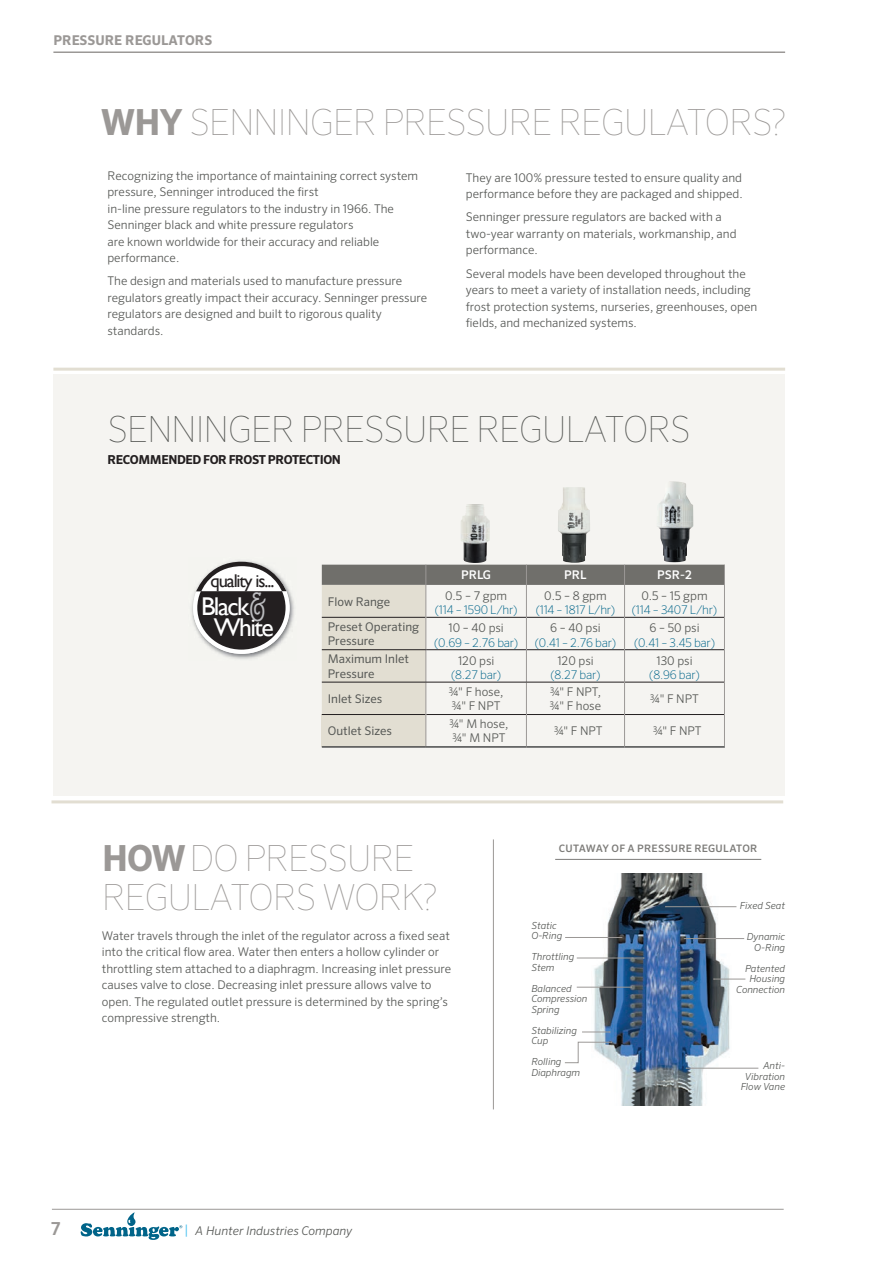
<style>
.page{position:relative;width:894px;height:1263px;background:#fff}
.page>*{position:absolute;margin:0;border:0;box-sizing:border-box;transform-origin:0 0}
.t1{font:100 36px/39px "Sero Pro";letter-spacing:-.02em;color:#9b9896}
.t2{font:100 36px "Sero Pro";letter-spacing:-.02em;color:#565855}
.t3{font:25.65px/21.5px "Gill Sans";letter-spacing:-.06em;color:#fff;text-align:center}
.t4{font:18.45px "Gill Sans";letter-spacing:-.06em;color:#231f20}
.t5{font:500 18px "Sero Pro";color:#9b9896}
.t6{font:700 13.5px "Sero Pro";color:#9b9896}
.t7{font:700 12.3px "Sero Pro";letter-spacing:-.03em;color:#231f20}
.t8{font:300 12px/16.5px "Sero Pro";color:#565855}
.t9{font:200 12px "Sero Pro";letter-spacing:-.02em;color:#006489}
.t10{font:12px/14.4px "Sero Pro";color:#565855}
.t11{font:italic 300 12px "Sero Pro";color:#565855}
.t12{font:500 12px "Sero Pro";color:#fff}
.t13{font:500 10.35px "Sero Pro";letter-spacing:.02em;color:#7d7c79}
.t14{font:italic 300 9.75px/10.5px "Sero Pro";color:#565855}
.s1{font-weight:700}
.s2{font-family:"Eccentric Std";font-size:39.9px;color:#bcbdc0}
.s3{font-style:normal;font-size:13.5px;color:#48c1ef}
</style>
<div class="page">
<svg style="left:81px;top:1212px;width:101px;height:28px"></svg>
<hr style="left:52px;top:1209px;width:731px;height:1px;background:#9b9896">
<hr style="left:53px;top:51px;width:731px;height:2px;background:#9b9896">
<div style="left:53px;top:375px;width:731px;height:421px;background:#f5f4f1"></div>
<img style="left:591px;top:874px;width:140px;height:231px">
<hr style="left:555px;top:859px;width:205px;height:1px;background:#7d7c79">
<hr style="left:565px;top:937px;width:56px;height:1px;background:#9b9896">
<hr style="left:576px;top:958px;width:67px;height:1px;background:#9b9896">
<hr style="left:576px;top:987px;width:55px;height:1px;background:#9b9896">
<svg style="left:582px;top:1031px;width:28px;height:2px"></svg>
<svg style="left:564px;top:1042px;width:47px;height:21px"></svg>
<hr style="left:686px;top:1068px;width:72px;height:1px;background:#9b9896">
<hr style="left:713px;top:979px;width:32px;height:1px;background:#9b9896">
<hr style="left:684px;top:938px;width:59px;height:1px;background:#9b9896">
<hr style="left:665px;top:906px;width:71px;height:1px;background:#9b9896">
<img style="left:191px;top:560px;width:103px;height:99px">
<div style="left:193px;top:562px;width:96px;height:92px;background:#fff;border-radius:50%"></div>
<svg style="left:196px;top:561px;width:90px;height:89px"></svg>
<div style="left:321px;top:714px;width:104px;height:33px;background:#e2ded2"></div>
<hr style="left:321px;top:714px;width:104px;height:1px;background:#231f20">
<hr style="left:426px;top:714px;width:99px;height:1px;background:#231f20">
<hr style="left:526px;top:714px;width:97px;height:1px;background:#231f20">
<hr style="left:624px;top:714px;width:99px;height:1px;background:#231f20">
<hr style="left:525px;top:714px;width:1px;height:32px;background:#9b9896">
<hr style="left:425px;top:714px;width:1px;height:32px;background:#9b9896">
<hr style="left:321px;top:746px;width:104px;height:2px;background:#494a4b">
<hr style="left:425px;top:746px;width:101px;height:2px;background:#494a4b">
<hr style="left:526px;top:746px;width:98px;height:2px;background:#494a4b">
<hr style="left:624px;top:746px;width:100px;height:2px;background:#494a4b">
<hr style="left:723px;top:714px;width:1px;height:32px;background:#9b9896">
<svg style="left:321px;top:565px;width:403px;height:149px"></svg>
<hr style="left:623px;top:585px;width:1px;height:32px;background:#9b9896">
<hr style="left:623px;top:617px;width:1px;height:33px;background:#9b9896">
<hr style="left:623px;top:650px;width:1px;height:32px;background:#9b9896">
<hr style="left:623px;top:682px;width:1px;height:32px;background:#9b9896">
<hr style="left:623px;top:714px;width:1px;height:32px;background:#9b9896">
<hr style="left:321px;top:649px;width:104px;height:1px;background:#231f20">
<img style="left:461px;top:504px;width:28px;height:59px">
<img style="left:558px;top:487px;width:31px;height:76px">
<img style="left:657px;top:481px;width:36px;height:81px">
<hr style="left:53px;top:368px;width:731px;height:3px;background:#e2ded2">
<hr style="left:51px;top:800px;width:731px;height:3px;background:#e2ded2">
<hr style="left:493px;top:839px;width:1px;height:270px;background:#9b9896">
<p class="t6" style="left:53px;top:32px;width:160px">PRESSURE REGULATORS</p>
<h1 class="t1" style="left:101px;top:103px;width:686px"><span class="s1">WHY</span> SENNINGER PRESSURE REGULATORS?</h1>
<p class="t8" style="left:465px;top:169px;width:278px">They are 100% pressure tested to ensure quality and performance before they are packaged and shipped.</p>
<p class="t8" style="left:465px;top:209px;width:272px">Senninger pressure regulators are backed with a two-year warranty on materials, workmanship, and performance.</p>
<p class="t8" style="left:465px;top:265px;width:281px">Several models have been developed throughout the</p>
<p class="t8" style="left:465px;top:281px;width:286px">years to meet a variety of installation needs, including</p>
<p class="t8" style="left:465px;top:298px;width:293px">frost protection systems, nurseries, greenhouses, open</p>
<p class="t8" style="left:472px;top:314px;width:166px">elds, and mechanized systems.</p>
<p class="t8" style="left:107px;top:167px;width:312px">Recognizing the importance of maintaining correct system pressure, Senninger introduced the rst<br>in-line pressure regulators to the industry in 1966. The Senninger black and white pressure regulators<br>are known worldwide for their accuracy and reliable performance.</p>
<p class="t8" style="left:107px;top:273px;width:321px">The design and materials used to manufacture pressure regulators greatly impact their accuracy. Senninger pressure regulators are designed and built to rigorous quality standards.</p>
<h1 class="t2" style="left:108px;top:408px;width:584px">SENNINGER PRESSURE REGULATORS</h1>
<p class="t7" style="left:107px;top:452px;width:235px">RECOMMENDED FOR FROST PROTECTION</p>
<h3 class="t4" style="left:210px;top:570px;width:65px">quality is...</h3>
<h2 class="t3" style="left:201px;top:595px;width:74px">Black<span class="s2">&amp;<br></span>White</h2>
<p class="t10" style="left:327px;top:594px;width:64px">Flow Range</p>
<p class="t12" style="left:461px;top:568px;width:32px">PRLG</p>
<p class="t12" style="left:564px;top:568px;width:24px">PRL</p>
<p class="t12" style="left:657px;top:568px;width:36px">PSR-2</p>
<p class="t8" style="left:445px;top:587px;width:64px">0.5 – 7 gpm</p>
<p class="t9" style="left:434px;top:603px;width:84px">(114 – 1590 L/hr)</p>
<p class="t8" style="left:544px;top:587px;width:64px">0.5 – 8 gpm</p>
<p class="t9" style="left:535px;top:603px;width:81px">(114 – 1817 L/hr)</p>
<p class="t8" style="left:641px;top:587px;width:68px">0.5 – 15 gpm</p>
<p class="t9" style="left:631px;top:603px;width:87px">(114 – 3407 L/hr)</p>
<p class="t10" style="left:327px;top:619px;width:93px">Preset Operating<br>Pressure</p>
<p class="t8" style="left:448px;top:619px;width:57px">10 – 40 psi</p>
<p class="t9" style="left:434px;top:635px;width:86px">(0.69 – 2.76 bar)</p>
<p class="t10" style="left:327px;top:652px;width:83px">Maximum Inlet<br>Pressure</p>
<p class="t8" style="left:458px;top:652px;width:38px">120 psi</p>
<p class="t9" style="left:451px;top:668px;width:51px">(8.27 bar)</p>
<p class="t8" style="left:550px;top:619px;width:52px">6 – 40 psi</p>
<p class="t9" style="left:534px;top:635px;width:83px">(0.41 – 2.76 bar)</p>
<p class="t8" style="left:557px;top:652px;width:38px">120 psi</p>
<p class="t9" style="left:550px;top:668px;width:51px">(8.27 bar)</p>
<p class="t8" style="left:649px;top:619px;width:51px">6 – 50 psi</p>
<p class="t9" style="left:633px;top:635px;width:82px">(0.41 – 3.45 bar)</p>
<p class="t8" style="left:656px;top:652px;width:38px">130 psi</p>
<p class="t9" style="left:649px;top:668px;width:52px">(8.96 bar)</p>
<p class="t10" style="left:328px;top:691px;width:56px">Inlet Sizes</p>
<p class="t8" style="left:448px;top:684px;width:56px;line-height:14.4px">¾" F hose, ¾" F NPT</p>
<p class="t8" style="left:549px;top:684px;width:53px;line-height:14.4px">¾" F NPT, ¾" F hose</p>
<p class="t8" style="left:650px;top:690px;width:50px">¾" F NPT</p>
<p class="t10" style="left:328px;top:723px;width:66px">Outlet Sizes</p>
<p class="t8" style="left:449px;top:716px;width:60px;line-height:14.4px">¾" M hose, ¾" M NPT</p>
<p class="t8" style="left:553px;top:722px;width:50px">¾" F NPT</p>
<p class="t8" style="left:652px;top:722px;width:50px">¾" F NPT</p>
<h1 class="t1" style="left:102px;top:838px;width:337px"><span class="s1">HOW</span>DO PRESSURE<br>REGULATORS WORK?</h1>
<p class="t8" style="left:102px;top:927px;width:351px">Water travels through the inlet of the regulator across a xed seat into the critical ow area. Water then enters a hollow cylinder or throttling stem attached to a diaphragm. Increasing inlet pressure causes valve to close. Decreasing inlet pressure allows valve to open. The regulated outlet pressure is determined by the spring’s compressive strength.</p>
<h3 class="t5" style="left:51px;top:1218px;width:11px">7</h3>
<p class="t11" style="left:184px;top:1223px;width:169px"><span class="s3">|</span> A Hunter Industries Company</p>
<p class="t13" style="left:558px;top:842px;width:200px">CUTAWAY OF A PRESSURE REGULATOR</p>
<p class="t14" style="left:531px;top:920px;width:32px">Static<br>O-Ring</p>
<p class="t14" style="left:531px;top:951px;width:44px">Throttling<br>Stem</p>
<p class="t14" style="left:531px;top:983px;width:58px">Balanced<br>Compression<br>Spring</p>
<p class="t14" style="left:531px;top:1025px;width:47px">Stabilizing<br>Cup</p>
<p class="t14" style="left:531px;top:1056px;width:50px">Rolling<br>Diaphragm</p>
<p class="t14" style="left:739px;top:900px;width:47px">Fixed Seat</p>
<p class="t14" style="left:746px;top:931px;width:40px;text-align:right">Dynamic<br>O-Ring</p>
<p class="t14" style="left:735px;top:963px;width:50px;text-align:right">Patented<br>Housing<br>Connection</p>
<p class="t14" style="left:740px;top:1060px;width:46px;text-align:right">Anti-<br>Vibration<br>Flow Vane</p>
</div>
